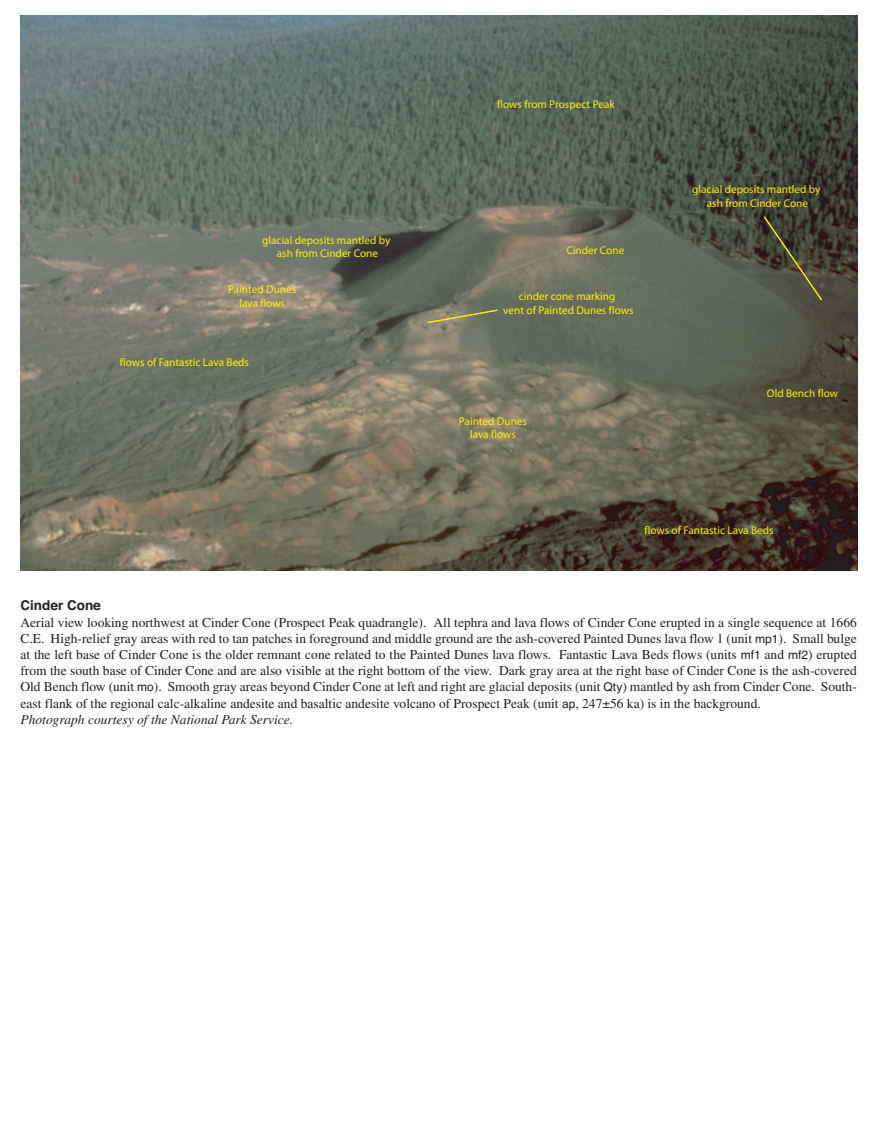
<style>
.page{position:relative;width:876px;height:1146px;background:#fff}
.page>*{position:absolute;margin:0;border:0;box-sizing:border-box;transform-origin:0 0}
.t1{font:13.5px/16.2px "Times";color:#231f20}
.t2{font:700 13.5px "Helvetica";color:#231f20}
.t3{font:11.25px/13.5px "Myriad";color:#fff101;text-align:center}
.s1{font-family:"Helvetica";font-size:12px}
.s2{font-style:italic}
</style>
<div class="page">
<img style="left:20px;top:16px;width:837px;height:554px">
<svg style="left:426px;top:309px;width:73px;height:15px"></svg>
<svg style="left:762px;top:215px;width:61px;height:86px;background:#4a4837"></svg>
<p class="t3" style="left:262px;top:234px;width:130px">glacial deposits mantled by ash from Cinder Cone</p>
<p class="t3" style="left:497px;top:98px;width:119px">flows from Prospect Peak</p>
<p class="t3" style="left:566px;top:244px;width:59px">Cinder Cone</p>
<p class="t3" style="left:228px;top:284px;width:70px">Painted Dunes lava flows</p>
<p class="t3" style="left:503px;top:290px;width:132px">cinder cone marking<br>vent of Painted Dunes flows</p>
<p class="t3" style="left:120px;top:357px;width:131px">flows of Fantastic Lava Beds</p>
<p class="t3" style="left:459px;top:415px;width:70px">Painted Dunes lava flows</p>
<p class="t3" style="left:692px;top:183px;width:130px">glacial deposits mantled by ash from Cinder Cone</p>
<p class="t3" style="left:767px;top:387px;width:73px">Old Bench flow</p>
<p class="t3" style="left:644px;top:524px;width:131px">flows of Fantastic Lava Beds</p>
<p class="t2" style="left:20px;top:600px;width:82px">Cinder Cone</p>
<p class="t1" style="left:20px;top:615px;width:837px">Aerial view looking northwest at Cinder Cone (Prospect Peak quadrangle). All tephra and lava flows of Cinder Cone erupted in a single sequence at 1666<br>C.E. High-relief gray areas with red to tan patches in foreground and middle ground are the ash-covered Painted Dunes lava flow 1 (unit <span class="s1">mp1</span>). Small bulge at the left base of Cinder Cone is the older remnant cone related to the Painted Dunes lava flows. Fantastic Lava Beds flows (units <span class="s1">mf1</span> and <span class="s1">mf2</span>) erupted from the south base of Cinder Cone and are also visible at the right bottom of the view. Dark gray area at the right base of Cinder Cone is the ash-covered Old Bench flow (unit <span class="s1">mo</span>). Smooth gray areas beyond Cinder Cone at left and right are glacial deposits (unit <span class="s1">Qty</span>) mantled by ash from Cinder Cone. South&shy;east flank of the regional calc-alkaline andesite and basaltic andesite volcano of Prospect Peak (unit <span class="s1">ap</span>, 247±56 ka) is in the background.<br><span class="s2">Photograph courtesy of the National Park Service.</span></p>
</div>
